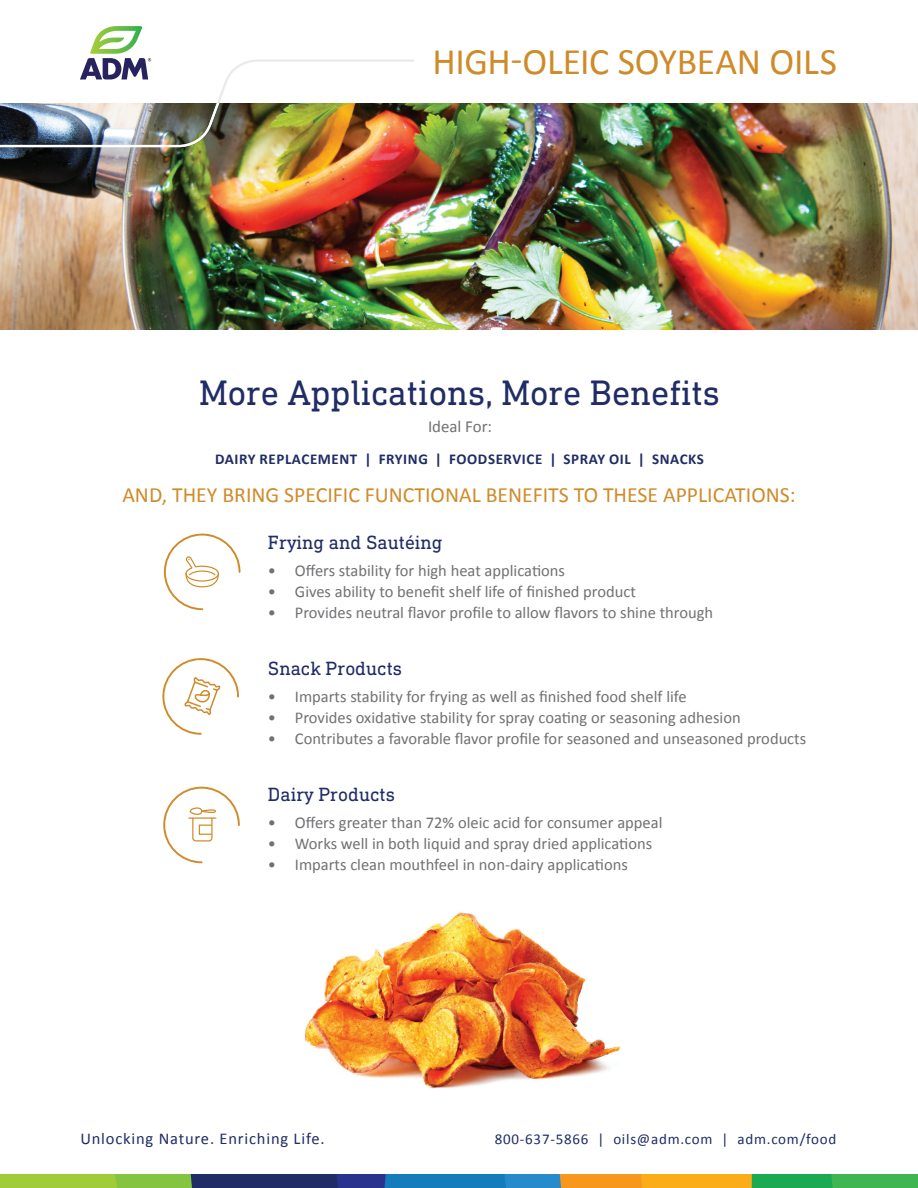
<style>
.page{position:relative;width:918px;height:1188px;background:#fff}
.page>*{position:absolute;margin:0;border:0;box-sizing:border-box;transform-origin:0 0}
.t1{font:37.5px "Calibri";letter-spacing:-.01em;color:#cf8b29}
.Headline_Blue_small{font:36px "DIN Next Slab Pro";color:#202c65}
.Subhead_color_14_5pt{font:21.75px "Calibri";color:#cf8b29}
.Bullets_Headline_blu{font:19.5px "DIN Next Slab Pro";color:#202c65}
.Body{font:16.8px "Calibri";color:#717074}
.t2{font:16.5px "Calibri";color:#717074}
.t3{font:16.5px "Calibri";letter-spacing:.05em;color:#202c65}
.Subhead_Blue_ALLCAPS{font:700 15px "Calibri";letter-spacing:.04em;color:#202c65}
.t4{font:15px "Calibri";letter-spacing:.05em;color:#202c65}
</style>
<div class="page">
<img style="left:304px;top:912px;width:317px;height:177px">
<img style="left:0;top:103px;width:918px;height:226px">
<svg style="left:163px;top:787px;width:77px;height:76px"></svg>
<svg style="left:162px;top:658px;width:77px;height:77px"></svg>
<svg style="left:164px;top:534px;width:76px;height:76px"></svg>
<svg style="left:0;top:1175px;width:918px;height:13px;background:#678e5d"></svg>
<img style="left:0;top:26px;width:416px;height:122px">
<h1 class="t1" style="left:432px;top:38px;width:406px">HIGH-OLEIC SOYBEAN OILS</h1>
<p class="Headline_Blue_small" style="left:199px;top:372px;width:522px">More Applications, More Benefits</p>
<p class="Body" style="left:428px;top:416px;width:66px">Ideal For:</p>
<p class="Subhead_Blue_ALLCAPS" style="left:215px;top:448px;width:490px">DAIRY REPLACEMENT | FRYING | FOODSERVICE | SPRAY OIL | SNACKS</p>
<p class="Subhead_color_14_5pt" style="left:122px;top:481px;width:675px">AND, THEY BRING SPECIFIC FUNCTIONAL BENEFITS TO THESE APPLICATIONS:</p>
<p class="Bullets_Headline_blu" style="left:268px;top:531px;width:176px">Frying and Sautéing</p>
<p class="t2" style="left:268px;top:560px;width:299px">• Offers stability for high heat applications</p>
<p class="t2" style="left:268px;top:581px;width:370px">• Gives ability to benefit shelf life of finished product</p>
<p class="t2" style="left:268px;top:602px;width:447px">• Provides neutral flavor profile to allow flavors to shine through</p>
<p class="Bullets_Headline_blu" style="left:268px;top:657px;width:136px">Snack Products</p>
<p class="t2" style="left:268px;top:686px;width:420px">• Imparts stability for frying as well as finished food shelf life</p>
<p class="t2" style="left:268px;top:707px;width:474px">• Provides oxidative stability for spray coating or seasoning adhesion</p>
<p class="t2" style="left:268px;top:728px;width:540px">• Contributes a favorable flavor profile for seasoned and unseasoned products</p>
<p class="Bullets_Headline_blu" style="left:268px;top:783px;width:129px">Dairy Products</p>
<p class="t2" style="left:268px;top:812px;width:396px">• Offers greater than 72% oleic acid for consumer appeal</p>
<p class="t2" style="left:268px;top:833px;width:386px">• Works well in both liquid and spray dried applications</p>
<p class="t2" style="left:268px;top:854px;width:361px">• Imparts clean mouthfeel in non-dairy applications</p>
<p class="t3" style="left:80px;top:1128px;width:246px">Unlocking Nature. Enriching Life.</p>
<p class="t4" style="left:495px;top:1129px;width:343px">800-637-5866 | oils@adm.com | adm.com/food</p>
</div>
